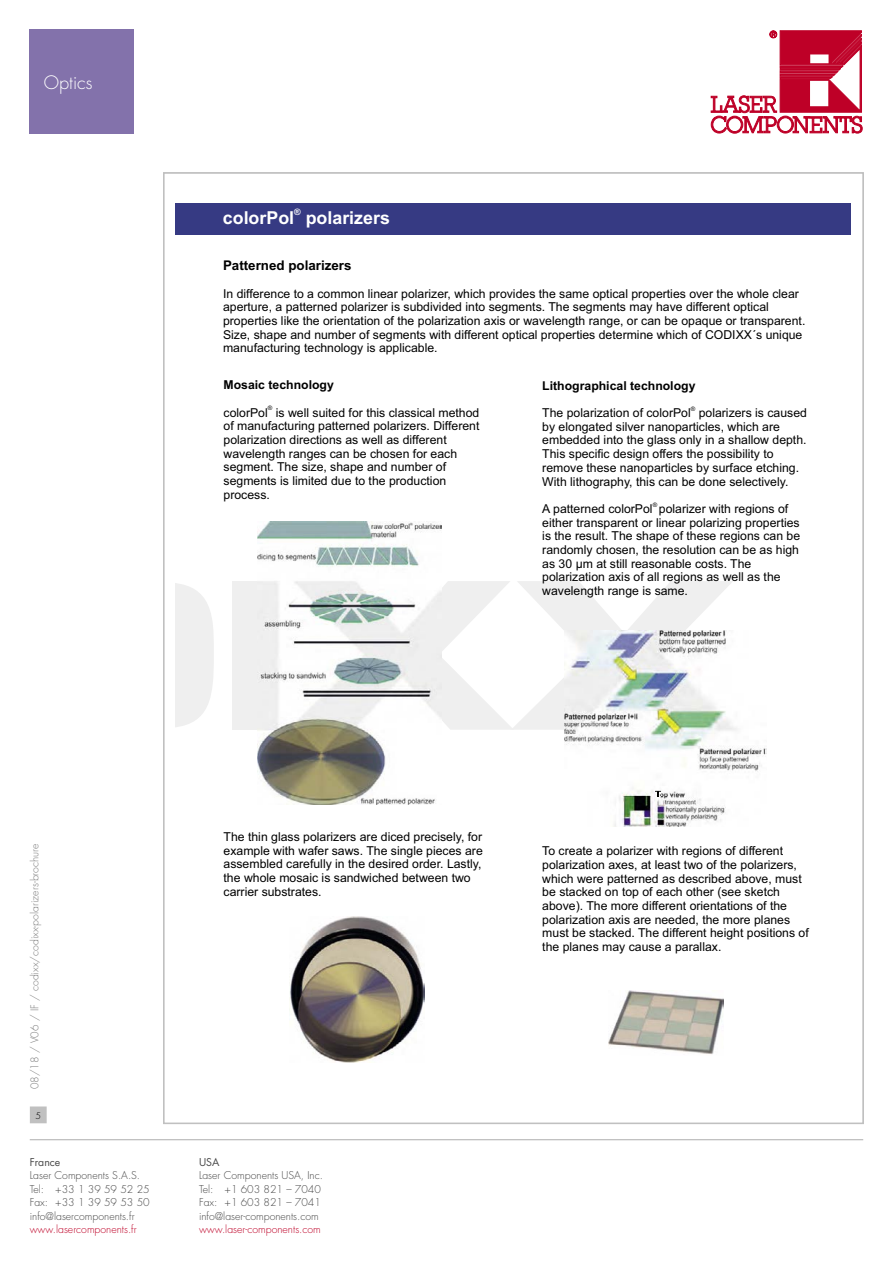
<style>
.page{position:relative;width:893px;height:1263px;background:#fff}
.page>*{position:absolute;margin:0;border:0;box-sizing:border-box;transform-origin:0 0}
.t1{font:300 18px "Futura Std";color:#fff}
.t2{font:700 17.85px "Arial";color:#fff}
.t3{font:700 13.35px "Arial";color:#000}
.t4{font:12.3px/13.6px "Arial";color:#000}
.t5{font:700 12.3px "Arial";color:#000}
.t6{font:300 10.5px/13.5px "Futura Std";color:#484848}
.t7{font:300 10.5px "Futura Std";color:#7c7c7c}
.t8{font:300 10.5px "Futura Std";color:#be0027}
.t9{font:10.5px "Futura Std";color:#484848}
.t10{font:300 9px "Futura Std";color:#000}
.t11{font:700 8.85px "Arial";color:#fff}
.t12{font:6.15px "Arial";color:#000}
</style>
<div class="page">
<svg style="left:710px;top:30px;width:153px;height:104px"></svg>
<svg style="left:711px;top:31px;width:151px;height:102px"></svg>
<hr style="left:30px;top:1139px;width:833px;height:1px;background:#c0c0c0">
<div style="left:31px;top:1107px;width:15px;height:16px;background:#c0c0c0"></div>
<div style="left:30px;top:1106px;width:17px;height:17px;border:1px solid #c0c0c0"></div>
<div style="left:176px;top:203px;width:675px;height:31px;background:#363a83"></div>
<img style="left:564px;top:630px;width:202px;height:196px">
<svg style="left:656px;top:790px;width:4px;height:6px"></svg>
<img style="left:258px;top:521px;width:183px;height:283px">
<img style="left:290px;top:917px;width:134px;height:146px">
<img style="left:608px;top:991px;width:115px;height:63px">
<div style="left:30px;top:30px;width:104px;height:104px;background:#8372ab"></div>
<h1 class="t1" style="left:44px;top:72px;width:50px">Optics</h1>
<p class="t11" style="left:294px;top:206px;width:8px">®</p>
<h2 class="t2" style="left:223px;top:206px;width:169px">colorPol polarizers</h2>
<p class="t3" style="left:223px;top:256px;width:130px">Patterned polarizers</p>
<p class="t4" style="left:223px;top:287px;width:584px">In difference to a common linear polarizer, which provides the same optical properties over the whole clear aperture, a patterned polarizer is subdivided into segments. The segments may have different optical properties like the orientation of the polarization axis or wavelength range, or can be opaque or transparent.<br>Size, shape and number of segments with different optical properties determine which of CODIXX´s unique manufacturing technology is applicable.</p>
<p class="t5" style="left:542px;top:377px;width:155px">Lithographical technology</p>
<p class="t12" style="left:691px;top:405px;width:6px">®</p>
<p class="t4" style="left:542px;top:406px;width:266px">The polarization of colorPol polarizers is caused by elongated silver nanoparticles, which are embedded into the glass only in a shallow depth.<br>This specific design offers the possibility to remove these nanoparticles by surface etching.<br>With lithography, this can be done selectively.</p>
<p class="t12" style="left:653px;top:501px;width:6px">®</p>
<p class="t4" style="left:542px;top:502px;width:259px">A patterned colorPol polarizer with regions of either transparent or linear polarizing properties is the result. The shape of these regions can be randomly chosen, the resolution can be as high as 30 µm at still reasonable costs. The polarization axis of all regions as well as the wavelength range is same.</p>
<p class="t5" style="left:224px;top:377px;width:112px">Mosaic technology</p>
<p class="t12" style="left:268px;top:404px;width:6px">®</p>
<p class="t4" style="left:224px;top:406px;width:257px">colorPol is well suited for this classical method of manufacturing patterned polarizers. Different polarization directions as well as different wavelength ranges can be chosen for each segment. The size, shape and number of segments is limited due to the production process.</p>
<p class="t7" style="left:28px;top:1089px;width:247px;rotate:-90deg">08/18 / V06 / IF / codixx/codixx-polarizers-brochure</p>
<p class="t10" style="left:35px;top:1110px;width:7px">5</p>
<p class="t9" style="left:30px;top:1155px;width:32px">France</p>
<p class="t6" style="left:30px;top:1169px;width:121px">Laser Components S.A.S.<br>Tel: +33 1 39 59 52 25<br>Fax: +33 1 39 59 53 50 info@lasercomponents.fr</p>
<p class="t8" style="left:30px;top:1223px;width:108px">www.lasercomponents.fr</p>
<p class="t4" style="left:224px;top:830px;width:261px">The thin glass polarizers are diced precisely, for example with wafer saws. The single pieces are assembled carefully in the desired order. Lastly, the whole mosaic is sandwiched between two carrier substrates.</p>
<p class="t9" style="left:199px;top:1155px;width:22px">USA</p>
<p class="t6" style="left:199px;top:1169px;width:126px">Laser Components USA, Inc.<br>Tel: +1 603 821 – 7040<br>Fax: +1 603 821 – 7041 info@laser-components.com</p>
<p class="t8" style="left:199px;top:1223px;width:123px">www.laser-components.com</p>
<p class="t4" style="left:542px;top:844px;width:268px">To create a polarizer with regions of different polarization axes, at least two of the polarizers, which were patterned as described above, must be stacked on top of each other (see sketch above). The more different orientations of the polarization axis are needed, the more planes must be stacked. The different height positions of the planes may cause a parallax.</p>
</div>
